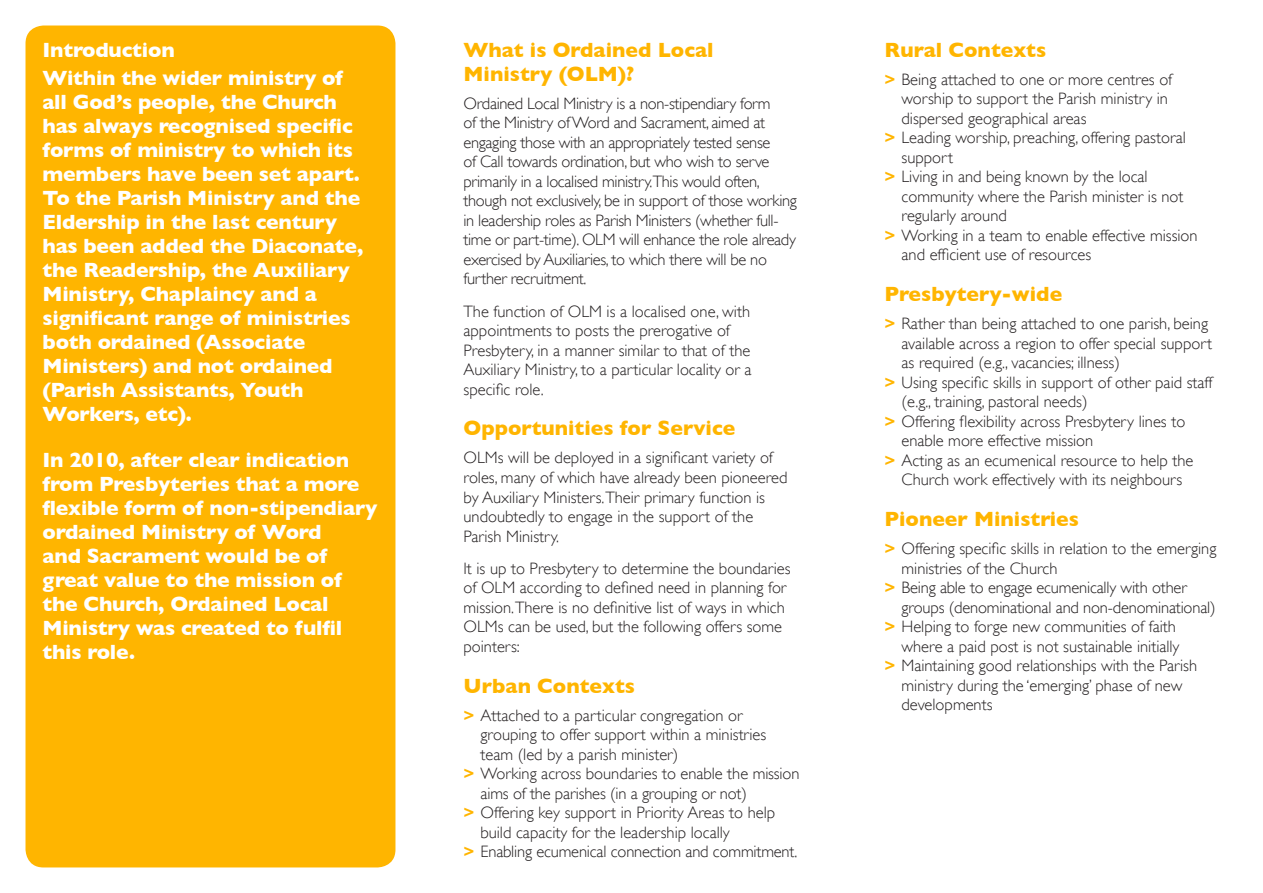
<style>
.page{position:relative;width:1263px;height:893px;background:#fff}
.page>*{position:absolute;margin:0;border:0;box-sizing:border-box;transform-origin:0 0}
.t1{font:700 21px/24px "Gill Sans";letter-spacing:-.01em;color:#fff}
.t2{font:700 21px/24px "Gill Sans";color:#ffb500}
.t3{font:300 16.5px/19.5px "Gill Sans";color:#231f20}
.t4{font:300 16.5px/19.5px "Gill Sans";letter-spacing:-.02em;color:#231f20}
.s1{font-weight:700;color:#ffb500}
</style>
<div class="page">
<div style="left:26px;top:26px;width:369px;height:841px;background:#ffb500;border-radius:18px"></div>
<p class="t1" style="left:43px;top:36px;width:302px;line-height:28.2px">Introduction<br>Within the wider ministry of</p>
<p class="t1" style="left:43px;top:90px;width:322px">all God’s people, the Church has always recognised specific forms of ministry to which its members have been set apart.<br>To the Parish Ministry and the<br>Eldership in the last century has been added the Diaconate, the Readership, the Auxiliary<br>Ministry, Chaplaincy and a significant range of ministries both ordained (Associate<br>Ministers) and not ordained (Parish Assistants, Youth<br>Workers, etc).</p>
<p class="t1" style="left:43px;top:447px;width:336px">In 2010, after clear indication from Presbyteries that a more flexible form of non-stipendiary ordained Ministry of Word<br>and Sacrament would be of great value to the mission of the Church, Ordained Local<br>Ministry was created to fulfil this role.</p>
<p class="t2" style="left:463px;top:38px;width:252px">What is Ordained Local<br>Ministry (OLM)?</p>
<p class="t4" style="left:463px;top:94px;width:335px">Ordained Local Ministry is a non-stipendiary form<br>of the Ministry of Word and Sacrament, aimed at engaging those with an appropriately tested sense<br>of Call towards ordination, but who wish to serve primarily in a localised ministry.This would often, though not exclusively, be in support of those working in leadership roles as Parish Ministers (whether full&shy;time or part-time). OLM will enhance the role already exercised by Auxiliaries, to which there will be no further recruitment.</p>
<p class="t3" style="left:463px;top:301px;width:290px">The function of OLM is a localised one, with appointments to posts the prerogative of Presbytery, in a manner similar to that of the Auxiliary Ministry, to a particular locality or a specific role.</p>
<p class="t2" style="left:463px;top:416px;width:273px">Opportunities for Service</p>
<p class="t3" style="left:463px;top:448px;width:325px">OLMs will be deployed in a significant variety of roles, many of which have already been pioneered by Auxiliary Ministers.Their primary function is undoubtedly to engage in the support of the Parish Ministry.</p>
<p class="t3" style="left:463px;top:558px;width:329px">It is up to Presbytery to determine the boundaries of OLM according to defined need in planning for mission.There is no definitive list of ways in which OLMs can be used, but the following offers some pointers:</p>
<p class="t2" style="left:463px;top:673px;width:173px">Urban Contexts</p>
<p class="t3" style="left:463px;top:705px;width:281px"><span class="s1">&gt;</span> Attached to a particular congregation or</p>
<p class="t3" style="left:480px;top:725px;width:287px">grouping to offer support within a ministries</p>
<p class="t3" style="left:480px;top:744px;width:199px">team (led by a parish minister)</p>
<p class="t3" style="left:463px;top:764px;width:337px"><span class="s1">&gt;</span> Working across boundaries to enable the mission</p>
<p class="t3" style="left:480px;top:783px;width:268px">aims of the parishes (in a grouping or not)</p>
<p class="t3" style="left:463px;top:803px;width:313px"><span class="s1">&gt;</span> Offering key support in Priority Areas to help</p>
<p class="t3" style="left:480px;top:822px;width:251px">build capacity for the leadership locally</p>
<p class="t3" style="left:463px;top:842px;width:335px"><span class="s1">&gt;</span> Enabling ecumenical connection and commitment.</p>
<p class="t2" style="left:884px;top:38px;width:163px">Rural Contexts</p>
<p class="t3" style="left:884px;top:70px;width:289px"><span class="s1">&gt;</span> Being attached to one or more centres of</p>
<p class="t3" style="left:901px;top:89px;width:268px">worship to support the Parish ministry in</p>
<p class="t3" style="left:901px;top:109px;width:186px">dispersed geographical areas</p>
<p class="t3" style="left:884px;top:128px;width:303px"><span class="s1">&gt;</span> Leading worship, preaching, offering pastoral</p>
<p class="t3" style="left:901px;top:148px;width:53px">support</p>
<p class="t3" style="left:884px;top:167px;width:265px"><span class="s1">&gt;</span> Living in and being known by the local</p>
<p class="t3" style="left:901px;top:187px;width:283px">community where the Parish minister is not</p>
<p class="t3" style="left:901px;top:206px;width:107px">regularly around</p>
<p class="t3" style="left:884px;top:226px;width:315px"><span class="s1">&gt;</span> Working in a team to enable effective mission</p>
<p class="t3" style="left:901px;top:245px;width:191px">and efficient use of resources</p>
<p class="t2" style="left:884px;top:282px;width:179px">Presbytery-wide</p>
<p class="t3" style="left:884px;top:314px;width:325px"><span class="s1">&gt;</span> Rather than being attached to one parish, being</p>
<p class="t3" style="left:901px;top:333px;width:312px">available across a region to offer special support</p>
<p class="t3" style="left:901px;top:353px;width:220px">as required (e.g., vacancies; illness)</p>
<p class="t3" style="left:884px;top:372px;width:330px"><span class="s1">&gt;</span> Using specific skills in support of other paid staff</p>
<p class="t3" style="left:901px;top:392px;width:187px">(e.g., training, pastoral needs)</p>
<p class="t3" style="left:884px;top:411px;width:302px"><span class="s1">&gt;</span> Offering flexibility across Presbytery lines to</p>
<p class="t3" style="left:901px;top:431px;width:193px">enable more effective mission</p>
<p class="t3" style="left:884px;top:450px;width:310px"><span class="s1">&gt;</span> Acting as an ecumenical resource to help the</p>
<p class="t3" style="left:901px;top:470px;width:282px">Church work effectively with its neighbours</p>
<p class="t2" style="left:884px;top:507px;width:196px">Pioneer Ministries</p>
<p class="t3" style="left:884px;top:539px;width:333px"><span class="s1">&gt;</span> Offering specific skills in relation to the emerging</p>
<p class="t3" style="left:901px;top:558px;width:158px">ministries of the Church</p>
<p class="t3" style="left:884px;top:578px;width:304px"><span class="s1">&gt;</span> Being able to engage ecumenically with other</p>
<p class="t3" style="left:901px;top:597px;width:316px">groups (denominational and non-denominational)</p>
<p class="t3" style="left:884px;top:617px;width:293px"><span class="s1">&gt;</span> Helping to forge new communities of faith</p>
<p class="t3" style="left:901px;top:636px;width:279px">where a paid post is not sustainable initially</p>
<p class="t3" style="left:884px;top:656px;width:314px"><span class="s1">&gt;</span> Maintaining good relationships with the Parish</p>
<p class="t3" style="left:901px;top:675px;width:282px">ministry during the ‘emerging’ phase of new</p>
<p class="t3" style="left:901px;top:695px;width:93px">developments</p>
</div>
